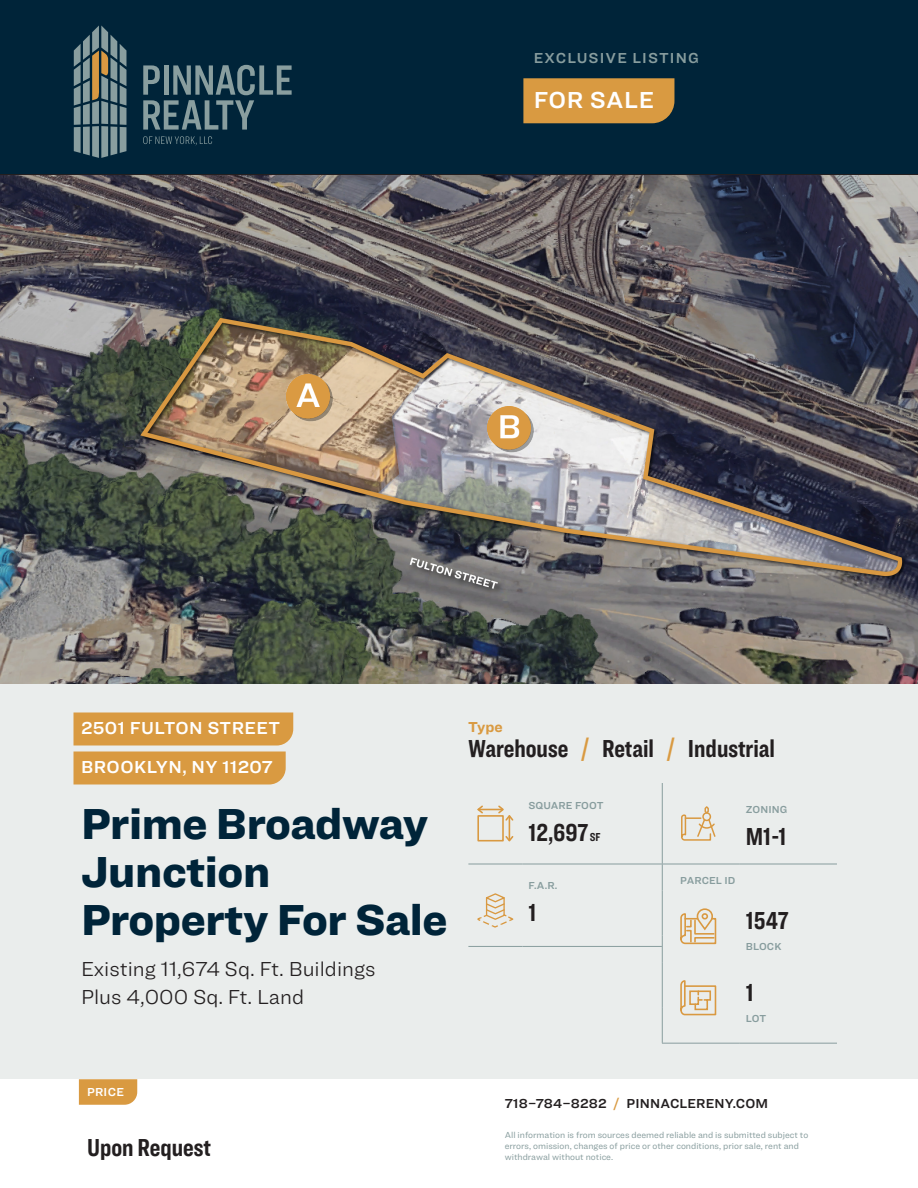
<style>
.page{position:relative;width:918px;height:1188px;background:#fff}
.page>*{position:absolute;margin:0;border:0;box-sizing:border-box;transform-origin:0 0}
.H1_Building_Title_32pt_Black_Dark_Blue{font:900 45px/48px "Ringside";letter-spacing:-.01em;color:#002439}
.Stats_and_Figures_17pt_Compressed_Bold_b{font:700 25.5px "Ringside Compressed";color:#231f20}
.Building_Type_17pt_Compressed_Bold_black{font:700 25.5px "Ringside Compressed";color:#231f20}
.Listing_Type_16pt_Semibold_Paper__rule_G{font:600 24px "Ringside";letter-spacing:.025em;color:#fff}
.H3_Building_CTA_14pt_Light_black{font:300 21px/28.5px "Ringside";color:#231f20}
.Address__City_State_12pt_Semibold_Paper_{font:600 18px "Ringside";letter-spacing:.025em;color:#fff}
.t1{font:600 15px "Ringside";letter-spacing:.075em;color:#889d9e}
.Tag_Labels_10pt_Bold_Gold{font:700 15px "Ringside";color:#d99a41}
.t2{font:600 13.5px "Ringside";letter-spacing:.01em;color:#231f20}
.Parent__Price_Label_8pt_Semibold_Paper__{font:600 12px "Ringside";letter-spacing:.025em;color:#fff}
.Tags_7pt_Semibold_Gray{font:600 10.5px "Ringside";letter-spacing:.01em;color:#889d9e}
.t3{font:9px/10.8px "Ringside";color:#889d9e}
.s1{color:#d99a41}
.s2{font-size:12px}
</style>
<div class="page">
<div style="left:0;top:176px;width:918px;height:903px;background:#eaedec"></div>
<div style="left:0;top:0;width:918px;height:176px;background:#002439"></div>
<svg style="left:144px;top:136px;width:68px;height:9px"></svg>
<svg style="left:143px;top:65px;width:149px;height:65px;background:#31505e"></svg>
<svg style="left:74px;top:26px;width:52px;height:132px;background:#5a6f72"></svg>
<img style="left:0;top:176px;width:918px;height:508px">
<img style="left:286px;top:375px;width:46px;height:46px">
<img style="left:487px;top:406px;width:46px;height:47px">
<div style="left:523px;top:78px;width:151px;height:45px;background:#d99a41"></div>
<div style="left:74px;top:712px;width:219px;height:34px;background:#d99a41"></div>
<div style="left:74px;top:752px;width:212px;height:32px;background:#d99a41"></div>
<hr style="left:662px;top:783px;width:1px;height:36px;background:#889d9e">
<hr style="left:662px;top:819px;width:1px;height:45px;background:#889d9e">
<svg style="left:662px;top:865px;width:1px;height:25px"></svg>
<hr style="left:662px;top:890px;width:1px;height:45px;background:#889d9e">
<svg style="left:662px;top:935px;width:1px;height:27px"></svg>
<hr style="left:662px;top:962px;width:1px;height:45px;background:#889d9e">
<hr style="left:662px;top:1007px;width:1px;height:36px;background:#889d9e">
<hr style="left:662px;top:864px;width:78px;height:1px;background:#889d9e">
<hr style="left:740px;top:864px;width:97px;height:1px;background:#889d9e">
<hr style="left:662px;top:1043px;width:78px;height:1px;background:#889d9e">
<hr style="left:740px;top:1043px;width:97px;height:1px;background:#889d9e">
<svg style="left:681px;top:806px;width:35px;height:35px"></svg>
<svg style="left:680px;top:908px;width:36px;height:36px"></svg>
<div style="left:702px;top:913px;width:6px;height:7px;border:2px solid #d99941;border-radius:2px"></div>
<svg style="left:680px;top:980px;width:36px;height:35px"></svg>
<hr style="left:468px;top:864px;width:54px;height:1px;background:#889d9e">
<hr style="left:522px;top:864px;width:140px;height:1px;background:#889d9e">
<svg style="left:477px;top:806px;width:36px;height:35px"></svg>
<hr style="left:468px;top:946px;width:54px;height:1px;background:#889d9e">
<hr style="left:522px;top:946px;width:140px;height:1px;background:#889d9e">
<svg style="left:477px;top:893px;width:36px;height:35px"></svg>
<svg style="left:79px;top:1079px;width:58px;height:26px;background:#da9e48"></svg>
<h3 class="t1" style="left:534px;top:47px;width:166px">EXCLUSIVE LISTING</h3>
<p class="Listing_Type_16pt_Semibold_Paper__rule_G" style="left:534px;top:82px;width:122px">FOR SALE</p>
<p class="Address__City_State_12pt_Semibold_Paper_" style="left:81px;top:715px;width:201px">2501 FULTON STREET</p>
<p class="Address__City_State_12pt_Semibold_Paper_" style="left:81px;top:754px;width:193px">BROOKLYN, NY 11207</p>
<p class="H1_Building_Title_32pt_Black_Dark_Blue" style="left:81px;top:799px;width:368px">Prime Broadway<br>Junction<br>Property For Sale</p>
<p class="H3_Building_CTA_14pt_Light_black" style="left:81px;top:954px;width:296px">Existing 11,674 Sq. Ft. Buildings<br>Plus 4,000 Sq. Ft. Land</p>
<p class="Tag_Labels_10pt_Bold_Gold" style="left:468px;top:716px;width:36px">Type</p>
<p class="Building_Type_17pt_Compressed_Bold_black" style="left:468px;top:731px;width:309px">Warehouse <span class="s1">/</span> Retail <span class="s1">/</span> Industrial</p>
<p class="Tags_7pt_Semibold_Gray" style="left:528px;top:798px;width:77px">SQUARE FOOT</p>
<p class="Stats_and_Figures_17pt_Compressed_Bold_b" style="left:528px;top:815px;width:74px">12,697 <span class="s2">SF</span></p>
<p class="Tags_7pt_Semibold_Gray" style="left:528px;top:878px;width:30px">F.A.R.</p>
<p class="Stats_and_Figures_17pt_Compressed_Bold_b" style="left:528px;top:895px;width:10px">1</p>
<p class="Tags_7pt_Semibold_Gray" style="left:746px;top:802px;width:43px">ZONING</p>
<p class="Stats_and_Figures_17pt_Compressed_Bold_b" style="left:746px;top:819px;width:42px">M1-1</p>
<p class="Tags_7pt_Semibold_Gray" style="left:680px;top:873px;width:57px">PARCEL ID</p>
<p class="Stats_and_Figures_17pt_Compressed_Bold_b" style="left:746px;top:903px;width:44px">1547</p>
<p class="Tags_7pt_Semibold_Gray" style="left:746px;top:939px;width:37px">BLOCK</p>
<p class="Stats_and_Figures_17pt_Compressed_Bold_b" style="left:746px;top:975px;width:10px">1</p>
<p class="Tags_7pt_Semibold_Gray" style="left:746px;top:1010px;width:22px">LOT</p>
<p class="Parent__Price_Label_8pt_Semibold_Paper__" style="left:87px;top:1083px;width:39px">PRICE</p>
<p class="Stats_and_Figures_17pt_Compressed_Bold_b" style="left:87px;top:1130px;width:126px">Upon Request</p>
<h3 class="t2" style="left:505px;top:1093px;width:265px">718–784–8282 <span class="s1">/</span> PINNACLERENY.COM</h3>
<p class="t3" style="left:505px;top:1130px;width:305px">All information is from sources deemed reliable and is submitted subject to errors, omission, changes of price or other conditions, prior sale, rent and withdrawal without notice.</p>
</div>
